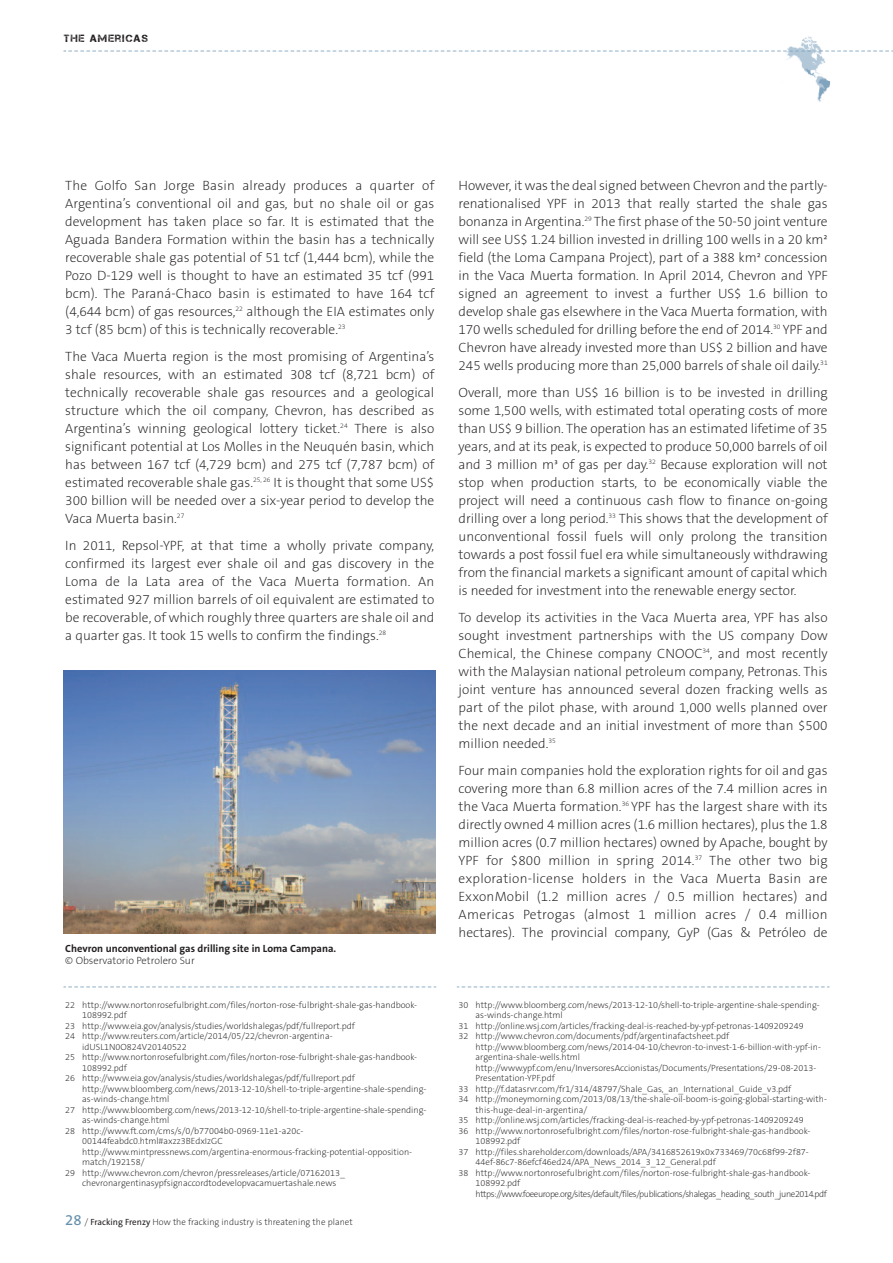
<style>
.page{position:relative;width:893px;height:1263px;background:#fff}
.page>*{position:absolute;margin:0;border:0;box-sizing:border-box;transform-origin:0 0}
.t1{font:200 13.5px/18px "The Sans B2";color:#231f20;text-align:justify}
.t2{font:700 10.5px "The Sans B7";color:#231f20}
.t3{font:200 10.5px "The Sans B2";color:#231f20}
.t4{font:10.5px "Captureit";letter-spacing:.105em;color:#231f20}
.t5{font:200 9px "The Sans B2";color:#231f20}
.t6{font:200 9px "The Sans B2";letter-spacing:-.045em;color:#231f20}
.s1{font-family:"The Sans B5 Plain";font-weight:400;font-size:15px;color:#628fab}
.s2{font-family:"The Sans B5 Plain";font-weight:400}
</style>
<div class="page">
<svg style="left:64px;top:51px;width:829px;height:1px"></svg>
<svg style="left:457px;top:986px;width:372px;height:1px"></svg>
<svg style="left:64px;top:986px;width:372px;height:1px"></svg>
<img style="left:64px;top:670px;width:372px;height:264px">
<img style="left:782px;top:37px;width:48px;height:65px">
<img style="left:783px;top:51px;width:46px;height:1px">
<p class="t4" style="left:64px;top:32px;width:86px">THE AMERICAS</p>
<p class="t1" style="left:65px;top:177px;width:371px">The Golfo San Jorge Basin already produces a quarter of Argentina’s conventional oil and gas, but no shale oil or gas development has taken place so far. It is estimated that the Aguada Bandera Formation within the basin has a technically recoverable shale gas potential of 51 tcf (1,444 bcm), while the Pozo D-129 well is thought to have an estimated 35 tcf (991 bcm). The Paraná-Chaco basin is estimated to have 164 tcf (4,644 bcm) of gas resources,<sup>22</sup> although the EIA estimates only 3 tcf (85 bcm) of this is technically recoverable.<sup>23</sup></p>
<p class="t1" style="left:65px;top:348px;width:371px">The Vaca Muerta region is the most promising of Argentina’s shale resources, with an estimated 308 tcf (8,721 bcm) of technically recoverable shale gas resources and a geological structure which the oil company, Chevron, has described as Argentina’s winning geological lottery ticket.<sup>24</sup> There is also significant potential at Los Molles in the Neuquén basin, which has between 167 tcf (4,729 bcm) and 275 tcf (7,787 bcm) of estimated recoverable shale gas.<sup>25,</sup> <sup>26</sup> It is thought that some US$ 300 billion will be needed over a six-year period to develop the Vaca Muerta basin.<sup>27</sup></p>
<p class="t1" style="left:65px;top:537px;width:371px">In 2011, Repsol-YPF, at that time a wholly private company, confirmed its largest ever shale oil and gas discovery in the Loma de la Lata area of the Vaca Muerta formation. An estimated 927 million barrels of oil equivalent are estimated to be recoverable, of which roughly three quarters are shale oil and a quarter gas. It took 15 wells to confirm the findings.<sup>28</sup></p>
<p class="t2" style="left:65px;top:942px;width:272px">Chevron unconventional gas drilling site in Loma Campana.</p>
<p class="t3" style="left:65px;top:955px;width:131px">© Observatorio Petrolero Sur</p>
<p class="t5" style="left:65px;top:1000px;width:353px">22 http://www.nortonrosefulbright.com/files/norton-rose-fulbright-shale-gas-handbook-</p>
<p class="t5" style="left:82px;top:1011px;width:46px">108992.pdf</p>
<p class="t5" style="left:65px;top:1021px;width:291px">23 http://www.eia.gov/analysis/studies/worldshalegas/pdf/fullreport.pdf</p>
<p class="t5" style="left:65px;top:1032px;width:269px">24 http://www.reuters.com/article/2014/05/22/chevron-argentina-</p>
<p class="t5" style="left:82px;top:1042px;width:106px">idUSL1N0O824V20140522</p>
<p class="t5" style="left:65px;top:1053px;width:353px">25 http://www.nortonrosefulbright.com/files/norton-rose-fulbright-shale-gas-handbook-</p>
<p class="t5" style="left:82px;top:1063px;width:46px">108992.pdf</p>
<p class="t5" style="left:65px;top:1074px;width:291px">26 http://www.eia.gov/analysis/studies/worldshalegas/pdf/fullreport.pdf</p>
<p class="t5" style="left:82px;top:1084px;width:346px">http://www.bloomberg.com/news/2013-12-10/shell-to-triple-argentine-shale-spending-</p>
<p class="t5" style="left:82px;top:1095px;width:89px">as-winds-change.html</p>
<p class="t5" style="left:65px;top:1105px;width:363px">27 http://www.bloomberg.com/news/2013-12-10/shell-to-triple-argentine-shale-spending-</p>
<p class="t5" style="left:82px;top:1116px;width:89px">as-winds-change.html</p>
<p class="t5" style="left:65px;top:1126px;width:240px">28 http://www.ft.com/cms/s/0/b77004b0-0969-11e1-a20c-</p>
<p class="t5" style="left:82px;top:1137px;width:142px">00144feabdc0.html#axzz3BEdxIzGC</p>
<p class="t5" style="left:82px;top:1147px;width:331px">http://www.mintpressnews.com/argentina-enormous-fracking-potential-opposition-</p>
<p class="t5" style="left:82px;top:1158px;width:64px">match/192158/</p>
<p class="t5" style="left:65px;top:1168px;width:281px">29 http://www.chevron.com/chevron/pressreleases/article/07162013_</p>
<p class="t5" style="left:82px;top:1179px;width:255px">chevronargentinasypfsignaccordtodevelopvacamuertashale.news</p>
<p class="t5" style="left:65px;top:1217px;width:289px"><span class="s1">28</span> / <span class="s2">Fracking Frenzy</span> How the fracking industry is threatening the planet</p>
<p class="t1" style="left:459px;top:177px;width:371px">However, it was the deal signed between Chevron and the partly&shy;renationalised YPF in 2013 that really started the shale gas bonanza in Argentina.<sup>29</sup> The first phase of the 50-50 joint venture will see US$ 1.24 billion invested in drilling 100 wells in a 20 km² field (the Loma Campana Project), part of a 388 km² concession in the Vaca Muerta formation. In April 2014, Chevron and YPF signed an agreement to invest a further US$ 1.6 billion to develop shale gas elsewhere in the Vaca Muerta formation, with 170 wells scheduled for drilling before the end of 2014.<sup>30</sup> YPF and Chevron have already invested more than US$ 2 billion and have 245 wells producing more than 25,000 barrels of shale oil daily.<sup>31</sup></p>
<p class="t1" style="left:459px;top:384px;width:371px">Overall, more than US$ 16 billion is to be invested in drilling some 1,500 wells, with estimated total operating costs of more than US$ 9 billion. The operation has an estimated lifetime of 35 years, and at its peak, is expected to produce 50,000 barrels of oil and 3 million m³ of gas per day.<sup>32</sup> Because exploration will not stop when production starts, to be economically viable the project will need a continuous cash flow to finance on-going drilling over a long period.<sup>33</sup> This shows that the development of unconventional fossil fuels will only prolong the transition towards a post fossil fuel era while simultaneously withdrawing from the financial markets a significant amount of capital which is needed for investment into the renewable energy sector.</p>
<p class="t1" style="left:459px;top:609px;width:371px">To develop its activities in the Vaca Muerta area, YPF has also sought investment partnerships with the US company Dow Chemical, the Chinese company CNOOC<sup>34</sup>, and most recently with the Malaysian national petroleum company, Petronas. This joint venture has announced several dozen fracking wells as part of the pilot phase, with around 1,000 wells planned over the next decade and an initial investment of more than $500 million needed.<sup>35</sup></p>
<p class="t1" style="left:459px;top:762px;width:371px">Four main companies hold the exploration rights for oil and gas covering more than 6.8 million acres of the 7.4 million acres in the Vaca Muerta formation.<sup>36</sup> YPF has the largest share with its directly owned 4 million acres (1.6 million hectares), plus the 1.8 million acres (0.7 million hectares) owned by Apache, bought by YPF for $800 million in spring 2014.<sup>37</sup> The other two big exploration-license holders in the Vaca Muerta Basin are ExxonMobil (1.2 million acres / 0.5 million hectares) and Americas Petrogas (almost 1 million acres / 0.4 million hectares). The provincial company, GyP (Gas &amp; Petróleo de</p>
<p class="t5" style="left:459px;top:1000px;width:363px">30 http://www.bloomberg.com/news/2013-12-10/shell-to-triple-argentine-shale-spending-</p>
<p class="t5" style="left:476px;top:1011px;width:89px">as-winds-change.html</p>
<p class="t5" style="left:459px;top:1021px;width:346px">31 http://online.wsj.com/articles/fracking-deal-is-reached-by-ypf-petronas-1409209249</p>
<p class="t5" style="left:459px;top:1032px;width:272px">32 http://www.chevron.com/documents/pdf/argentinafactsheet.pdf</p>
<p class="t5" style="left:476px;top:1042px;width:347px">http://www.bloomberg.com/news/2014-04-10/chevron-to-invest-1-6-billion-with-ypf-in-</p>
<p class="t5" style="left:476px;top:1053px;width:106px">argentina-shale-wells.html</p>
<p class="t5" style="left:476px;top:1063px;width:342px">http://www.ypf.com/enu/InversoresAccionistas/Documents/Presentations/29-08-2013-</p>
<p class="t5" style="left:476px;top:1074px;width:81px">Presentation-YPF.pdf</p>
<p class="t5" style="left:459px;top:1084px;width:334px">33 http://f.datasrvr.com/fr1/314/48797/Shale_Gas,_an_International_Guide_v3.pdf</p>
<p class="t5" style="left:459px;top:1095px;width:370px">34 http://moneymorning.com/2013/08/13/the-shale-oil-boom-is-going-global-starting-with-</p>
<p class="t5" style="left:476px;top:1105px;width:113px">this-huge-deal-in-argentina/</p>
<p class="t5" style="left:459px;top:1116px;width:346px">35 http://online.wsj.com/articles/fracking-deal-is-reached-by-ypf-petronas-1409209249</p>
<p class="t5" style="left:459px;top:1126px;width:353px">36 http://www.nortonrosefulbright.com/files/norton-rose-fulbright-shale-gas-handbook-</p>
<p class="t5" style="left:476px;top:1137px;width:46px">108992.pdf</p>
<p class="t5" style="left:459px;top:1147px;width:352px">37 http://files.shareholder.com/downloads/APA/3416852619x0x733469/70c68f99-2f87-</p>
<p class="t5" style="left:476px;top:1158px;width:242px">44ef-86c7-86efcf46ed24/APA_News_2014_3_12_General.pdf</p>
<p class="t5" style="left:459px;top:1168px;width:353px">38 http://www.nortonrosefulbright.com/files/norton-rose-fulbright-shale-gas-handbook-</p>
<p class="t5" style="left:476px;top:1179px;width:46px">108992.pdf</p>
<p class="t6" style="left:476px;top:1189px;width:353px">https://www.foeeurope.org/sites/default/files/publications/shalegas_heading_south_june2014.pdf</p>
</div>
